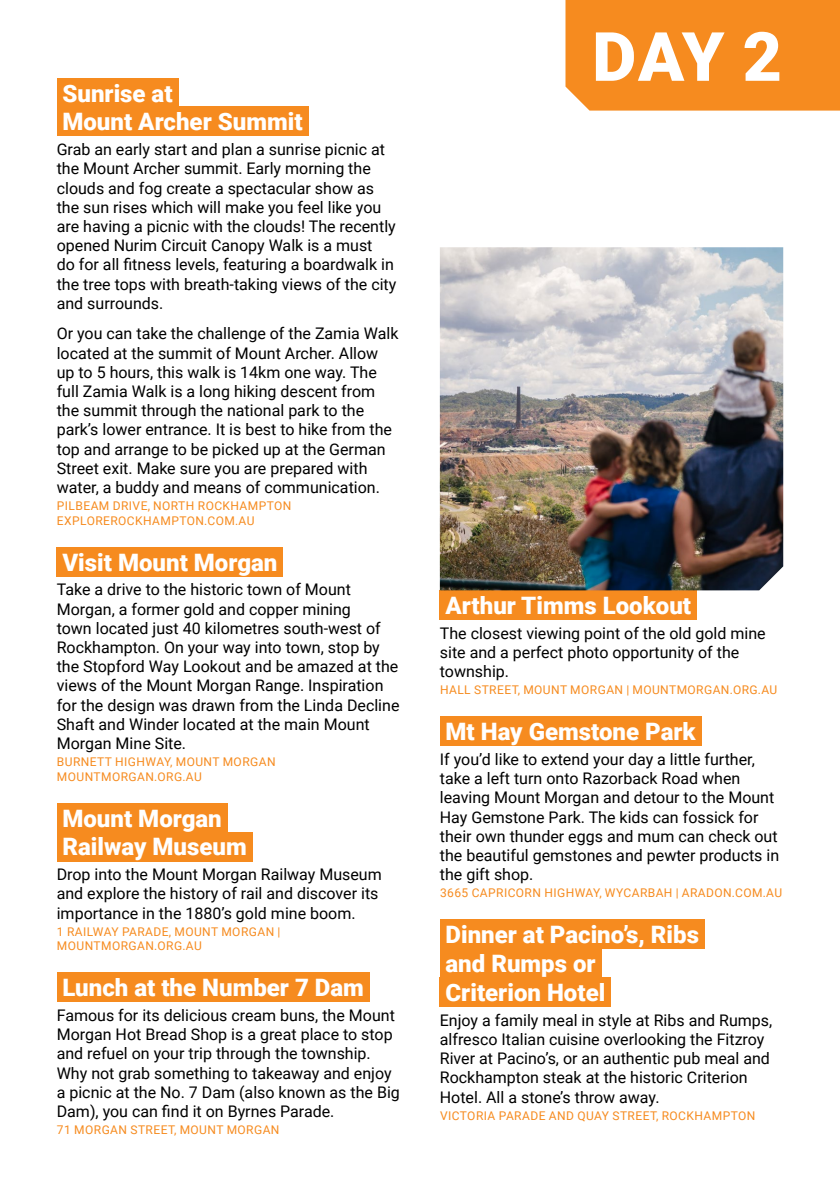
<style>
.page{position:relative;width:840px;height:1191px;background:#fff}
.page>*{position:absolute;margin:0;border:0;box-sizing:border-box;transform-origin:0 0}
.t1{font:900 68px "Roboto";color:#fff}
.t2{font:900 24px/28.8px "Roboto";color:#fff}
.t3{font:16px/19.2px "Roboto";color:#000}
.t4{font:12px/14.4px "Roboto";letter-spacing:.035em;color:#f68b1f}
</style>
<div class="page">
<div style="left:57px;top:78px;width:121px;height:29px;background:#f68b1f"></div>
<div style="left:57px;top:107px;width:251px;height:29px;background:#f68b1f"></div>
<div style="left:57px;top:547px;width:226px;height:29px;background:#f68b1f"></div>
<div style="left:57px;top:803px;width:170px;height:29px;background:#f68b1f"></div>
<div style="left:57px;top:831px;width:195px;height:30px;background:#f68b1f"></div>
<div style="left:57px;top:972px;width:312px;height:30px;background:#f68b1f"></div>
<div style="left:439px;top:590px;width:257px;height:30px;background:#f68b1f"></div>
<div style="left:439px;top:716px;width:262px;height:30px;background:#f68b1f"></div>
<div style="left:439px;top:919px;width:265px;height:30px;background:#f68b1f"></div>
<div style="left:439px;top:948px;width:162px;height:30px;background:#f68b1f"></div>
<div style="left:439px;top:977px;width:171px;height:30px;background:#f68b1f"></div>
<img style="left:439px;top:247px;width:343px;height:343px">
<div style="left:565px;top:0;width:274px;height:111px;background:#f68b1f"></div>
<h2 class="t2" style="left:62px;top:78px;width:241px">Sunrise at<br>Mount Archer Summit</h2>
<p class="t3" style="left:57px;top:139px;width:341px">Grab an early start and plan a sunrise picnic at the Mount Archer summit. Early morning the clouds and fog create a spectacular show as the sun rises which will make you feel like you are having a picnic with the clouds! The recently opened Nurim Circuit Canopy Walk is a must<br>do for all fitness levels, featuring a boardwalk in the tree tops with breath-taking views of the city and surrounds.</p>
<p class="t3" style="left:57px;top:323px;width:343px">Or you can take the challenge of the Zamia Walk located at the summit of Mount Archer. Allow up to 5 hours, this walk is 14km one way. The full Zamia Walk is a long hiking descent from the summit through the national park to the park’s lower entrance. It is best to hike from the top and arrange to be picked up at the German Street exit. Make sure you are prepared with water, a buddy and means of communication.</p>
<p class="t4" style="left:57px;top:498px;width:236px">PILBEAM DRIVE, NORTH ROCKHAMPTON<br>EXPLOREROCKHAMPTON.COM.AU</p>
<h2 class="t2" style="left:62px;top:547px;width:216px">Visit Mount Morgan</h2>
<p class="t3" style="left:57px;top:579px;width:344px">Take a drive to the historic town of Mount Morgan, a former gold and copper mining<br>town located just 40 kilometres south-west of Rockhampton. On your way into town, stop by the Stopford Way Lookout and be amazed at the views of the Mount Morgan Range. Inspiration for the design was drawn from the Linda Decline Shaft and Winder located at the main Mount Morgan Mine Site.</p>
<p class="t4" style="left:57px;top:754px;width:220px">BURNETT HIGHWAY, MOUNT MORGAN<br>MOUNTMORGAN.ORG.AU</p>
<h2 class="t2" style="left:62px;top:802px;width:186px">Mount Morgan<br>Railway Museum</h2>
<p class="t3" style="left:57px;top:864px;width:326px">Drop into the Mount Morgan Railway Museum and explore the history of rail and discover its importance in the 1880’s gold mine boom.</p>
<p class="t4" style="left:57px;top:924px;width:225px">1 RAILWAY PARADE, MOUNT MORGAN |<br>MOUNTMORGAN.ORG.AU</p>
<h2 class="t2" style="left:62px;top:972px;width:303px">Lunch at the Number 7 Dam</h2>
<p class="t3" style="left:57px;top:1005px;width:344px">Famous for its delicious cream buns, the Mount Morgan Hot Bread Shop is a great place to stop and refuel on your trip through the township.<br>Why not grab something to takeaway and enjoy a picnic at the No. 7 Dam (also known as the Big Dam), you can find it on Byrnes Parade.</p>
<p class="t4" style="left:57px;top:1122px;width:224px">71 MORGAN STREET, MOUNT MORGAN</p>
<h1 class="t1" style="left:592px;top:9px;width:191px">DAY 2</h1>
<h2 class="t2" style="left:445px;top:590px;width:247px">Arthur Timms Lookout</h2>
<p class="t3" style="left:439px;top:623px;width:327px">The closest viewing point of the old gold mine site and a perfect photo opportunity of the township.</p>
<p class="t4" style="left:440px;top:682px;width:338px">HALL STREET, MOUNT MORGAN | MOUNTMORGAN.ORG.AU</p>
<h2 class="t2" style="left:445px;top:716px;width:251px">Mt Hay Gemstone Park</h2>
<p class="t3" style="left:439px;top:749px;width:341px">If you’d like to extend your day a little further, take a left turn onto Razorback Road when leaving Mount Morgan and detour to the Mount Hay Gemstone Park. The kids can fossick for their own thunder eggs and mum can check out the beautiful gemstones and pewter products in the gift shop.</p>
<p class="t4" style="left:440px;top:885px;width:343px">3665 CAPRICORN HIGHWAY, WYCARBAH | ARADON.COM.AU</p>
<h2 class="t2" style="left:445px;top:919px;width:255px">Dinner at Pacino’s, Ribs and Rumps or<br>Criterion Hotel</h2>
<p class="t3" style="left:439px;top:1010px;width:334px">Enjoy a family meal in style at Ribs and Rumps, alfresco Italian cuisine overlooking the Fitzroy River at Pacino’s, or an authentic pub meal and Rockhampton steak at the historic Criterion Hotel. All a stone’s throw away.</p>
<p class="t4" style="left:440px;top:1108px;width:316px">VICTORIA PARADE AND QUAY STREET, ROCKHAMPTON</p>
</div>
